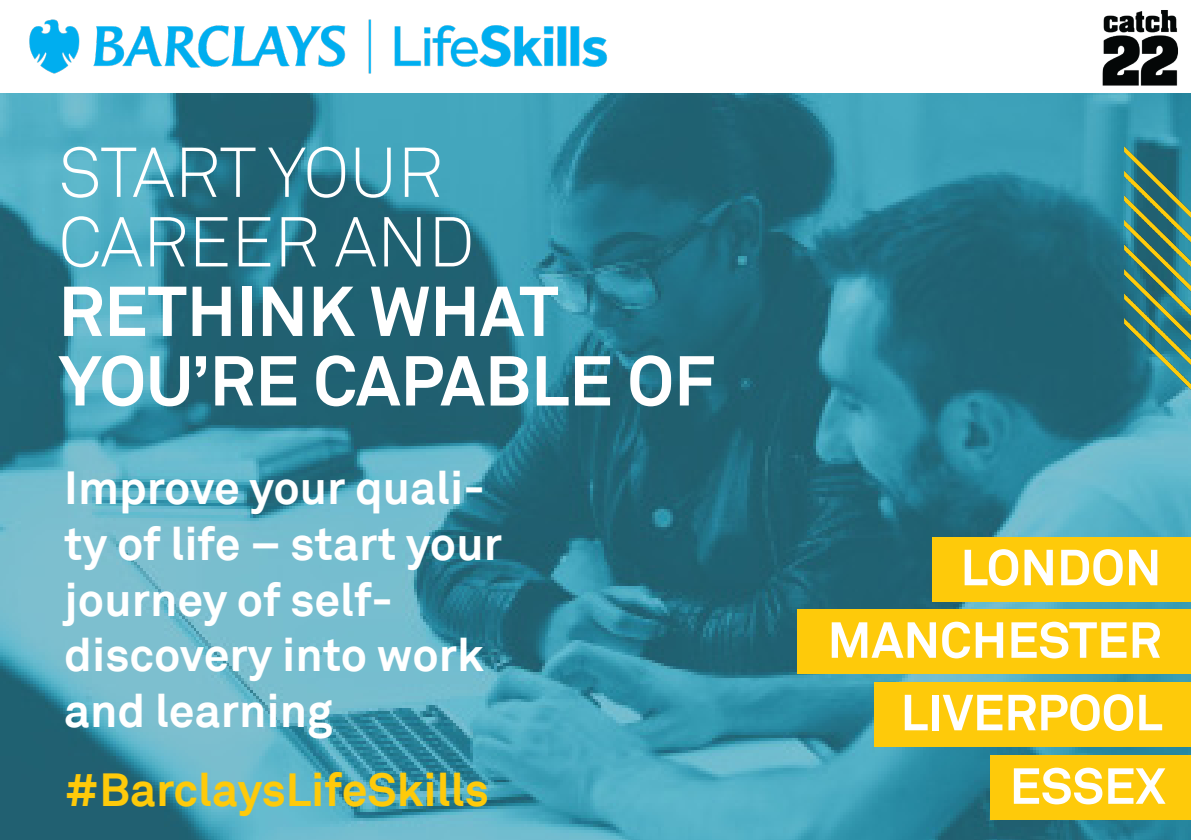
<style>
.page{position:relative;width:1191px;height:840px;background:#fff}
.page>*{position:absolute;margin:0;border:0;box-sizing:border-box;transform-origin:0 0}
.t1{font:700 69.4px/69.4px "Akkurat";color:#fff}
.t2{font:300 69.4px "Akkurat";color:#fff}
.t3{font:700 50px "Akkurat";color:#fff}
.t4{font:700 46.4px/55.6px "Akkurat";color:#fff}
.t5{font:700 46.4px "Akkurat";color:#feca0a}
</style>
<div class="page">
<img style="left:0;top:94px;width:1191px;height:745px">
<div style="left:932px;top:536px;width:259px;height:65px;background:#feca0a"></div>
<div style="left:797px;top:609px;width:394px;height:65px;background:#feca0a"></div>
<div style="left:874px;top:681px;width:317px;height:65px;background:#feca0a"></div>
<div style="left:990px;top:755px;width:201px;height:64px;background:#feca0a"></div>
<img style="left:1124px;top:146px;width:67px;height:251px">
<img style="left:1102px;top:10px;width:76px;height:76px">
<img style="left:29px;top:19px;width:579px;height:55px">
<p class="t2" style="left:58px;top:132px;width:386px">START YOUR</p>
<p class="t2" style="left:58px;top:201px;width:417px">CAREER AND</p>
<p class="t1" style="left:58px;top:277px;width:658px">RETHINK WHAT<br>YOU’RE CAPABLE OF</p>
<p class="t4" style="left:64px;top:460px;width:439px">Improve your quali&shy;ty of life – start your journey of self-</p>
<p class="t4" style="left:64px;top:627px;width:421px">discovery into work and learning</p>
<p class="t5" style="left:64px;top:759px;width:426px">#BarclaysLifeSkills</p>
<p class="t3" style="left:960px;top:535px;width:202px">LONDON</p>
<p class="t3" style="left:827px;top:608px;width:335px">MANCHESTER</p>
<p class="t3" style="left:900px;top:680px;width:263px">LIVERPOOL</p>
<p class="t3" style="left:1009px;top:754px;width:157px">ESSEX</p>
</div>
